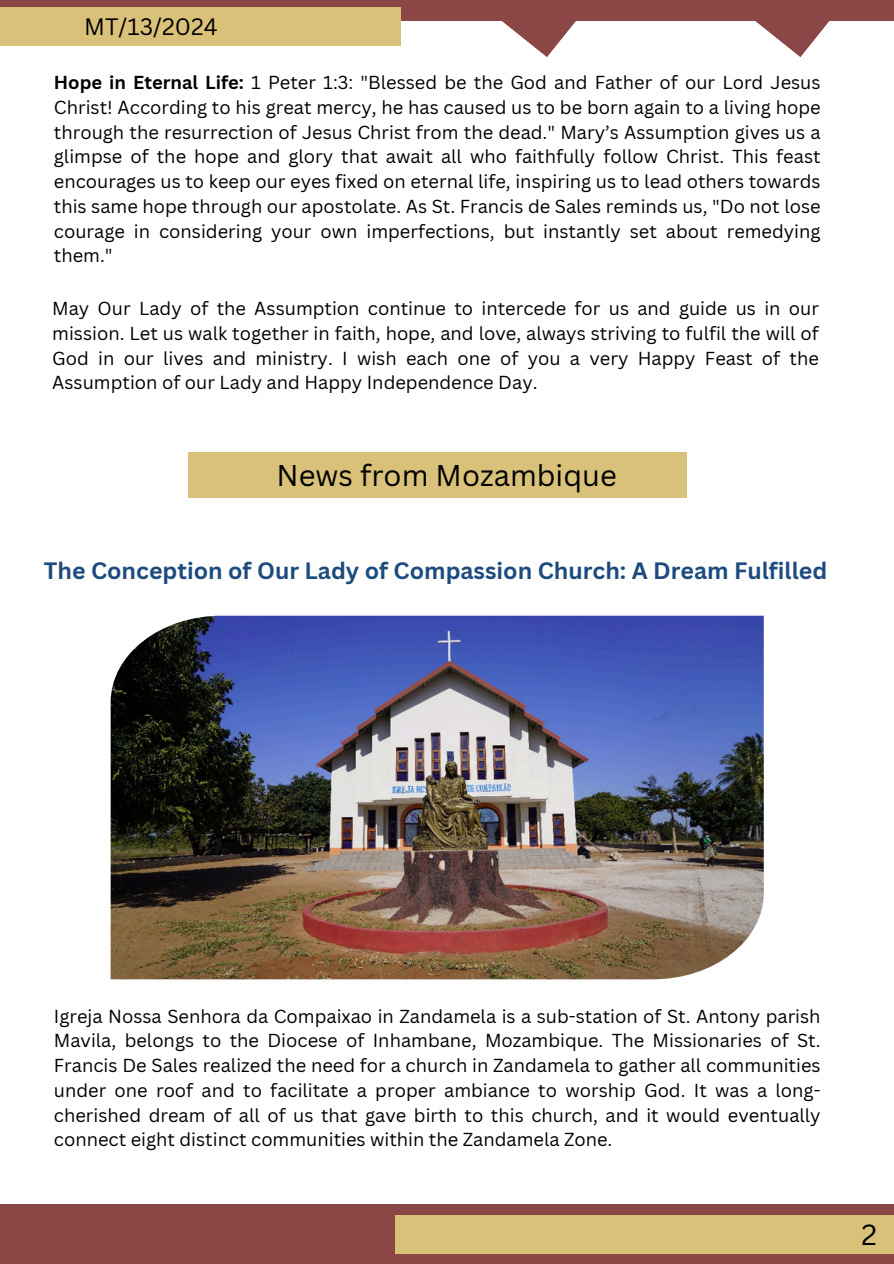
<style>
.page{position:relative;width:894px;height:1264px;background:#fff}
.page>*{position:absolute;margin:0;border:0;box-sizing:border-box;transform-origin:0 0}
.t1{font:29.25px "Canva Sans";color:#000}
.t2{font:28.2px "Canva Sans";color:#000}
.t3{font:700 23.1px "Canva Sans";color:#1d4b7d}
.t4{font:23.1px "Canva Sans";color:#000}
.t5{font:18.3px/24.8px "Canva Sans";color:#000;text-align:justify}
.s1{font-weight:700}
</style>
<div class="page">
<div style="left:0;top:0;width:893px;height:21px;background:#8b4646"></div>
<div style="left:0;top:7px;width:400px;height:38px;background:#d9c179"></div>
<div style="left:0;top:1204px;width:893px;height:59px;background:#8b4646"></div>
<svg style="left:755px;top:21px;width:74px;height:36px"></svg>
<svg style="left:372px;top:7px;width:204px;height:50px"></svg>
<div style="left:395px;top:1214px;width:498px;height:39px;background:#d9c179"></div>
<div style="left:188px;top:452px;width:498px;height:45px;background:#d9c179"></div>
<img style="left:111px;top:615px;width:652px;height:364px">
<p class="t4" style="left:84px;top:10px;width:135px">MT/13/2024</p>
<p class="t5" style="left:54px;top:70px;width:768px"><span class="s1">Hope in Eternal Life:</span> 1 Peter 1:3: "Blessed be the God and Father of our Lord Jesus Christ! According to his great mercy, he has caused us to be born again to a living hope through the resurrection of Jesus Christ from the dead." Mary’s Assumption gives us a glimpse of the hope and glory that await all who faithfully follow Christ. This feast encourages us to keep our eyes fixed on eternal life, inspiring us to lead others towards this same hope through our apostolate. As St. Francis de Sales reminds us, "Do not lose courage in considering your own imperfections, but instantly set about remedying them."</p>
<h1 class="t5" style="left:52px;top:295px;width:768px">May Our Lady of the Assumption continue to intercede for us and guide us in our mission. Let us walk together in faith, hope, and love, always striving to fulfil the will of God in our lives and ministry. I wish each one of you a very Happy Feast of the Assumption of our Lady and Happy Independence Day.</h1>
<h3 class="t1" style="left:276px;top:455px;width:341px">News from Mozambique</h3>
<p class="t3" style="left:44px;top:554px;width:784px">The Conception of Our Lady of Compassion Church: A Dream Fulfilled</p>
<p class="t5" style="left:54px;top:1003px;width:768px">Igreja Nossa Senhora da Compaixao in Zandamela is a sub-station of St. Antony parish Mavila, belongs to the Diocese of Inhambane, Mozambique. The Missionaries of St.<br>Francis De Sales realized the need for a church in Zandamela to gather all communities under one roof and to facilitate a proper ambiance to worship God. It was a long&shy;cherished dream of all of us that gave birth to this church, and it would eventually connect eight distinct communities within the Zandamela Zone.</p>
<p class="t2" style="left:861px;top:1214px;width:17px">2</p>
</div>
